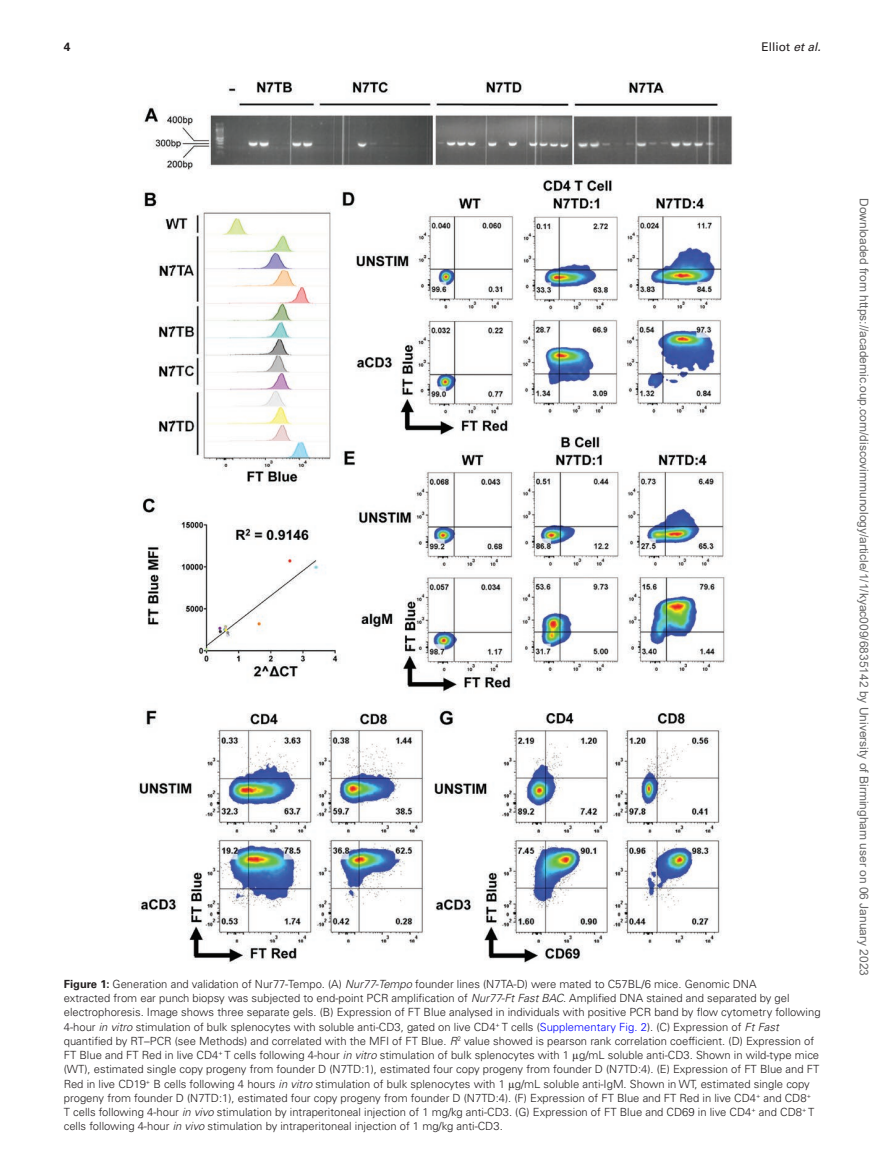
<style>
.page{position:relative;width:893px;height:1174px;background:#fff}
.page>*{position:absolute;margin:0;border:0;box-sizing:border-box;transform-origin:0 0}
.t1{font:12px "Arial";color:#666}
.t2{font:12px "Univers LT Std";color:#231f20}
.t3{font:700 12px "Univers LT Std";color:#231f20}
.t4{font:300 11.25px/14.2px "Univers LT Std";color:#231f20}
.s1{font-style:italic}
.s2{font-weight:700}
.s3{color:#00f}
.s4{font-family:"Gandhari Unicode";font-weight:400}
</style>
<div class="page">
<img style="left:139px;top:81px;width:594px;height:882px">
<p class="t3" style="left:64px;top:40px;width:8px">4</p>
<p class="t2" style="left:761px;top:40px;width:61px">Elliot <span class="s1">et al.</span></p>
<p class="t4" style="left:64px;top:976px;width:758px"><span class="s2">Figure 1:</span> Generation and validation of Nur77-Tempo. (A) <span class="s1">Nur77-Tempo</span> founder lines (N7TA-D) were mated to C57BL/6 mice. Genomic DNA<br>extracted from ear punch biopsy was subjected to end-point PCR amplification of <span class="s1">Nur77-Ft Fast BAC</span>. Amplified DNA stained and separated by gel electrophoresis. Image shows three separate gels. (B) Expression of FT Blue analysed in individuals with positive PCR band by flow cytometry following 4-hour <span class="s1">in vitro</span> stimulation of bulk splenocytes with soluble anti-CD3, gated on live CD4<sup>+</sup> T cells (<span class="s3">Supplementary Fig. 2</span>). (C) Expression of <span class="s1">Ft Fast </span>quantified by RT–PCR (see Methods) and correlated with the MFI of FT Blue. <span class="s1">R</span><sup>2</sup> value showed is pearson rank correlation coefficient. (D) Expression of FT Blue and FT Red in live CD4<sup>+</sup> T cells following 4-hour <span class="s1">in vitro</span> stimulation of bulk splenocytes with 1 <span class="s4">μ</span>g/mL soluble anti-CD3. Shown in wild-type mice (WT), estimated single copy progeny from founder D (N7TD:1), estimated four copy progeny from founder D (N7TD:4). (E) Expression of FT Blue and FT Red in live CD19<sup>+</sup> B cells following 4 hours <span class="s1">in vitro</span> stimulation of bulk splenocytes with 1 <span class="s4">μ</span>g/mL soluble anti-IgM. Shown in WT, estimated single copy progeny from founder D (N7TD:1), estimated four copy progeny from founder D (N7TD:4). (F) Expression of FT Blue and FT Red in live CD4<sup>+</sup> and CD8<sup>+<br></sup>T cells following 4-hour <span class="s1">in vivo</span> stimulation by intraperitoneal injection of 1 mg/kg anti-CD3. (G) Expression of FT Blue and CD69 in live CD4<sup>+</sup> and CD8<sup>+</sup> T cells following 4-hour <span class="s1">in vivo</span> stimulation by intraperitoneal injection of 1 mg/kg anti-CD3.</p>
<p class="t1" style="left:868px;top:198px;width:779px;rotate:90deg">Downloaded from https://academic.oup.com/discovimmunology/article/1/1/kyac009/6835142 by University of Birmingham user on 06 January 2023</p>
</div>
